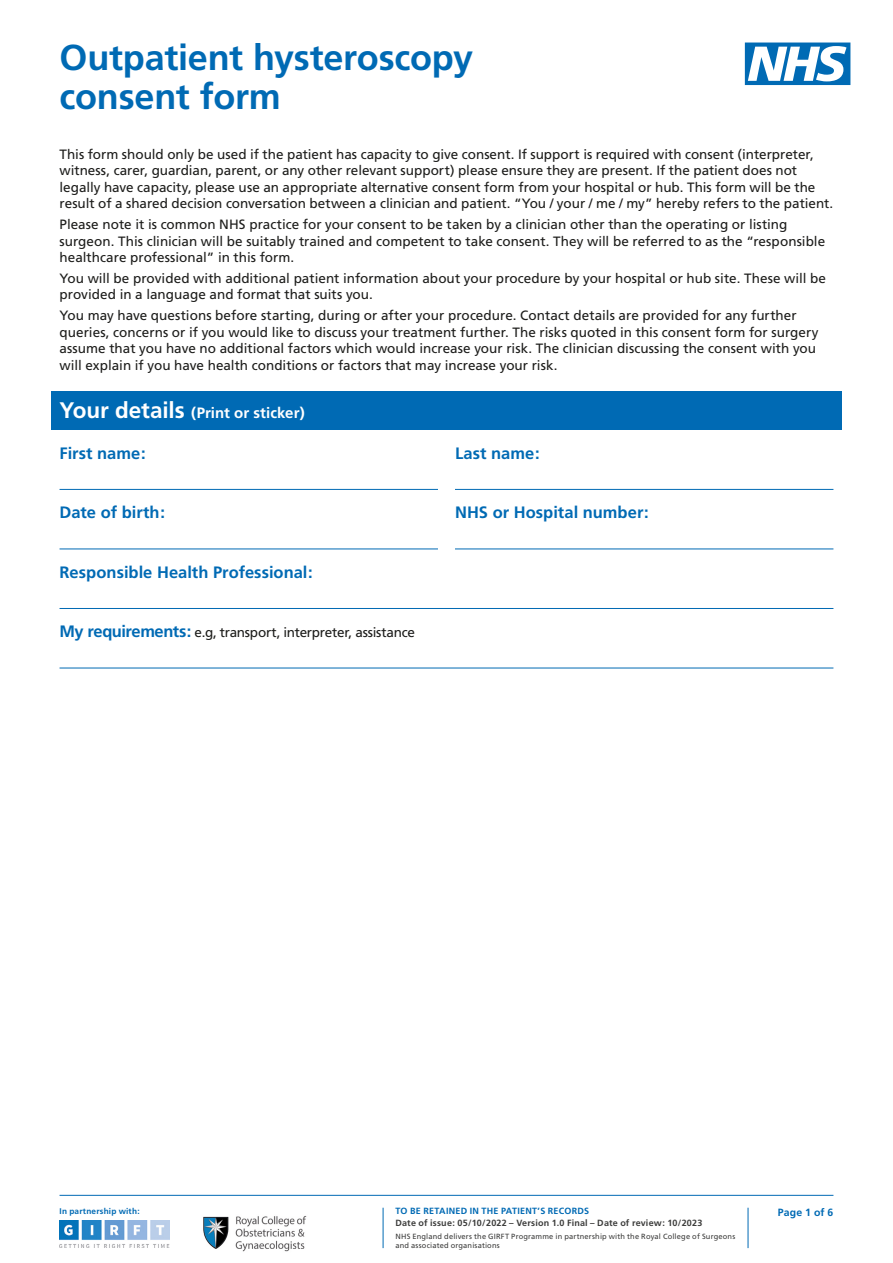
<style>
.page{position:relative;width:893px;height:1263px;background:#fff}
.page>*{position:absolute;margin:0;border:0;box-sizing:border-box;transform-origin:0 0}
.t1{font:700 36px/39px "Frutiger";letter-spacing:-.005em;color:#006ab4}
.t2{font:700 16.5px "Frutiger";color:#006ab4}
.t3{font:700 15px "Frutiger";letter-spacing:.005em;color:#fff}
.Body{font:13.5px/16.5px "Frutiger";color:#1d1d1b}
.Body-2{font:13.5px "Frutiger";letter-spacing:-.02em;color:#1d1d1b}
.t4{font:700 10.5px "Frutiger";letter-spacing:.015em;color:#006ab4}
.t5{font:700 9px "Frutiger";letter-spacing:.02em;color:#3c3c3b}
.t6{font:700 9px "Frutiger";letter-spacing:.025em;color:#006ab4}
.t7{font:700 8.25px "Frutiger";letter-spacing:.025em;color:#006ab4}
.t8{font:7.5px/9px "Frutiger";letter-spacing:.02em;color:#3c3c3b}
.s1{font-size:22.5px}
.s2{font-weight:700;font-size:16.5px;color:#006ab4}
</style>
<div class="page">
<hr style="left:383px;top:1208px;width:1px;height:40px;background:#006ab4">
<hr style="left:748px;top:1208px;width:1px;height:40px;background:#006ab4">
<img style="left:60px;top:1220px;width:109px;height:28px">
<img style="left:203px;top:1215px;width:104px;height:37px">
<div style="left:51px;top:391px;width:791px;height:38px;background:#006ab4"></div>
<hr style="left:60px;top:489px;width:378px;height:1px;background:#006ab4">
<hr style="left:455px;top:489px;width:378px;height:1px;background:#006ab4">
<hr style="left:60px;top:549px;width:378px;height:1px;background:#006ab4">
<hr style="left:455px;top:549px;width:378px;height:1px;background:#006ab4">
<hr style="left:60px;top:608px;width:773px;height:1px;background:#006ab4">
<hr style="left:60px;top:668px;width:773px;height:1px;background:#006ab4">
<svg style="left:745px;top:43px;width:105px;height:42px"></svg>
<hr style="left:60px;top:1195px;width:773px;height:1px;background:#006ab4">
<h2 class="t1" style="left:60px;top:38px;width:415px">Outpatient hysteroscopy consent form</h2>
<p class="Body" style="left:60px;top:146px;width:775px">This form should only be used if the patient has capacity to give consent. If support is required with consent (interpreter, witness, carer, guardian, parent, or any other relevant support) please ensure they are present. If the patient does not legally have capacity, please use an appropriate alternative consent form from your hospital or hub. This form will be the result of a shared decision conversation between a clinician and patient. “You / your / me / my” hereby refers to the patient.</p>
<p class="Body" style="left:60px;top:216px;width:767px">Please note it is common NHS practice for your consent to be taken by a clinician other than the operating or listing surgeon. This clinician will be suitably trained and competent to take consent. They will be referred to as the “responsible healthcare professional” in this form.</p>
<p class="Body" style="left:60px;top:270px;width:768px">You will be provided with additional patient information about your procedure by your hospital or hub site. These will be provided in a language and format that suits you.</p>
<p class="Body" style="left:60px;top:307px;width:761px">You may have questions before starting, during or after your procedure. Contact details are provided for any further queries, concerns or if you would like to discuss your treatment further. The risks quoted in this consent form for surgery assume that you have no additional factors which would increase your risk. The clinician discussing the consent with you will explain if you have health conditions or factors that may increase your risk.</p>
<h2 class="t3" style="left:60px;top:404px;width:247px"><span class="s1">Your details</span> (Print or sticker)</h2>
<h2 class="t2" style="left:60px;top:443px;width:88px">First name:</h2>
<h2 class="t2" style="left:455px;top:443px;width:86px">Last name:</h2>
<h2 class="t2" style="left:60px;top:503px;width:107px">Date of birth:</h2>
<h2 class="t2" style="left:455px;top:503px;width:195px">NHS or Hospital number:</h2>
<h2 class="t2" style="left:60px;top:562px;width:255px">Responsible Health Professional:</h2>
<h2 class="Body-2" style="left:60px;top:625px;width:357px"><span class="s2">My requirements:</span> e.g, transport, interpreter, assistance</h2>
<p class="t7" style="left:60px;top:1206px;width:82px">In partnership with:</p>
<p class="t4" style="left:778px;top:1206px;width:57px">Page 1 of 6</p>
<p class="t6" style="left:395px;top:1206px;width:195px">TO BE RETAINED IN THE PATIENT’S RECORDS</p>
<p class="t5" style="left:395px;top:1217px;width:308px">Date of issue: 05/10/2022 – Version 1.0 Final – Date of review: 10/2023</p>
<p class="t8" style="left:395px;top:1232px;width:341px">NHS England delivers the GIRFT Programme in partnership with the Royal College of Surgeons and associated organisations</p>
</div>
